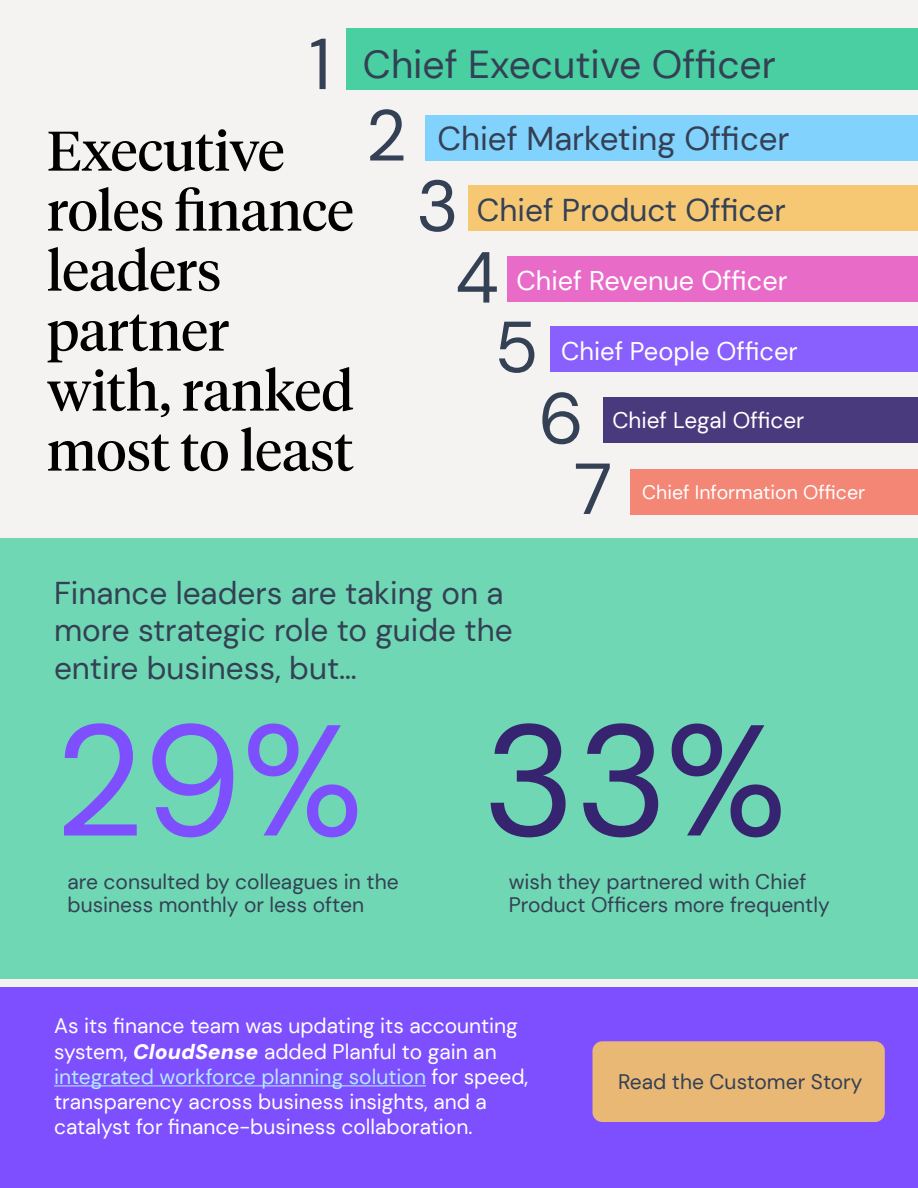
<style>
.page{position:relative;width:918px;height:1188px;background:#f4f3f1}
.page>*{position:absolute;margin:0;border:0;box-sizing:border-box;transform-origin:0 0}
.t1{font:157.5px "DM Sans";color:#7d4fff}
.t2{font:72px/70.5px "DM Sans";color:#344054;text-align:center}
.t3{font:55.5px/60px "Tiempos Headline";color:#000}
.t4{font:39px "DM Sans";color:#344054}
.t5{font:33px "DM Sans";color:#344054}
.t6{font:31.5px/37.8px "DM Sans";color:#344054}
.t7{font:27px "DM Sans";color:#fff}
.t8{font:25.5px "DM Sans";color:#fff}
.t9{font:22.5px "DM Sans";color:#fff}
.t10{font:21px/25.2px "DM Sans";color:#fff}
.t11{font:21px/22.5px "DM Sans";color:#344054}
.t12{font:19.5px "DM Sans";color:#fff}
.s1{color:#362470}
.s2{font-family:"DM Sans 9 pt";font-style:italic}
.s3{color:#b5e8ff}
</style>
<div class="page">
<div style="left:0;top:538px;width:918px;height:440px;background:#6fd7b3"></div>
<div style="left:0;top:987px;width:918px;height:201px;background:#7d4fff"></div>
<hr style="left:54px;top:1085px;width:372px;height:1px;background:#b5e8ff">
<div style="left:593px;top:1041px;width:292px;height:81px;background:#eab875;border-radius:10px"></div>
<div style="left:346px;top:29px;width:572px;height:61px;background:#49cfa1"></div>
<div style="left:426px;top:115px;width:492px;height:46px;background:#81d2fd"></div>
<div style="left:468px;top:186px;width:450px;height:45px;background:#f6c874"></div>
<div style="left:507px;top:256px;width:411px;height:46px;background:#e96bc8"></div>
<div style="left:550px;top:327px;width:368px;height:45px;background:#895ffd"></div>
<div style="left:603px;top:397px;width:315px;height:46px;background:#49397d"></div>
<div style="left:631px;top:469px;width:287px;height:46px;background:#f48676"></div>
<h2 class="t2" style="left:309px;top:28px;width:23px">1</h2>
<h3 class="t3" style="left:47px;top:118px;width:308px">Executive roles finance leaders partner with, ranked most to least</h3>
<h3 class="t4" style="left:363px;top:40px;width:415px">Chief Executive Officer</h3>
<h2 class="t2" style="left:366px;top:100px;width:43px">2</h2>
<h3 class="t5" style="left:437px;top:118px;width:354px">Chief Marketing Officer</h3>
<h2 class="t2" style="left:416px;top:170px;width:44px">3</h2>
<h3 class="t6" style="left:477px;top:191px;width:310px">Chief Product Officer</h3>
<h2 class="t2" style="left:455px;top:242px;width:45px">4</h2>
<p class="t7" style="left:516px;top:264px;width:273px">Chief Revenue Officer</p>
<h2 class="t2" style="left:494px;top:311px;width:46px">5</h2>
<p class="t8" style="left:561px;top:336px;width:238px">Chief People Officer</p>
<h2 class="t2" style="left:539px;top:383px;width:75px">6<br>7</h2>
<p class="t9" style="left:612px;top:407px;width:194px">Chief Legal Officer</p>
<p class="t12" style="left:642px;top:480px;width:224px">Chief Information Officer</p>
<h3 class="t6" style="left:54px;top:574px;width:460px">Finance leaders are taking on a more strategic role to guide the entire business, but…</h3>
<h1 class="t1" style="left:54px;top:683px;width:735px">29% <span class="s1">33%</span></h1>
<p class="t11" style="left:68px;top:871px;width:333px">are consulted by colleagues in the business monthly or less often</p>
<p class="t11" style="left:509px;top:871px;width:323px">wish they partnered with Chief<br>Product Officers more frequently</p>
<p class="t10" style="left:54px;top:1013px;width:476px">As its finance team was updating its accounting system, <span class="s2">CloudSense</span> added Planful to gain an <span class="s3">integrated workforce planning solution</span> for speed, transparency across business insights, and a catalyst for finance-business collaboration.</p>
<p class="t11" style="left:618px;top:1070px;width:246px">Read the Customer Story</p>
</div>
